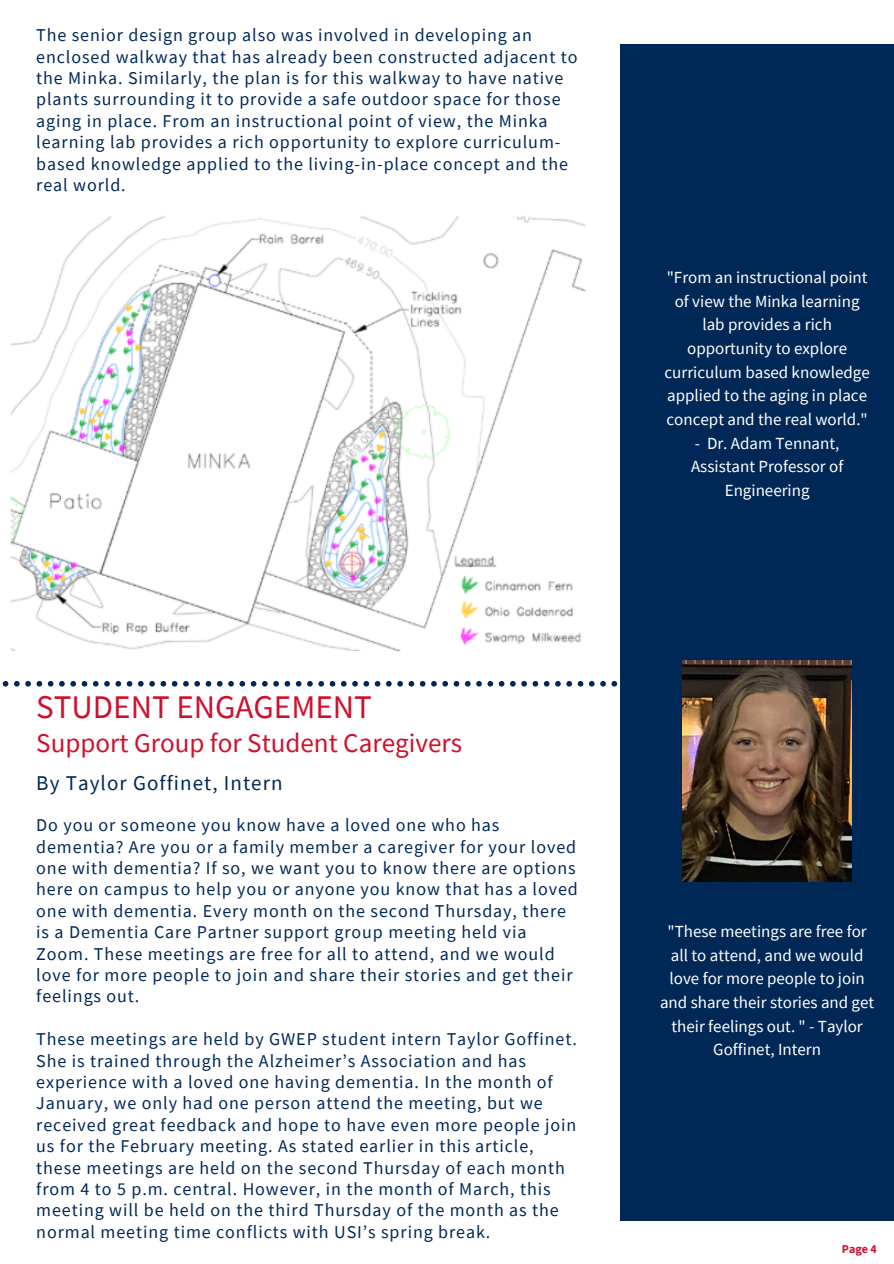
<style>
.page{position:relative;width:894px;height:1264px;background:#fff}
.page>*{position:absolute;margin:0;border:0;box-sizing:border-box;transform-origin:0 0}
.t1{font:33px "Source Sans Pro";color:#cf102d}
.t2{font:27px "Source Sans Pro";color:#cf102d}
.t3{font:21px "Source Sans Pro";letter-spacing:.05em;color:#002856}
.t4{font:18px/21.5px "Source Sans Pro";letter-spacing:.05em;color:#002856}
.t5{font:16.95px/23.7px "Source Sans Pro";color:#fff;text-align:center}
.t6{font:700 12px "Source Sans Pro";color:#cf102d}
</style>
<div class="page">
<div style="left:620px;top:44px;width:273px;height:1176px;background:#002856"></div>
<img style="left:4px;top:216px;width:612px;height:471px">
<svg style="left:2px;top:681px;width:616px;height:5px"></svg>
<img style="left:682px;top:660px;width:169px;height:221px">
<p class="t4" style="left:36px;top:24px;width:542px">The senior design group also was involved in developing an enclosed walkway that has already been constructed adjacent to the Minka. Similarly, the plan is for this walkway to have native plants surrounding it to provide a safe outdoor space for those aging in place. From an instructional point of view, the Minka learning lab provides a rich opportunity to explore curriculum&shy;based knowledge applied to the living-in-place concept and the real world.</p>
<p class="t1" style="left:36px;top:685px;width:337px">STUDENT ENGAGEMENT</p>
<p class="t2" style="left:36px;top:725px;width:427px">Support Group for Student Caregivers</p>
<p class="t3" style="left:36px;top:769px;width:248px">By Taylor Goffinet, Intern</p>
<p class="t4" style="left:36px;top:814px;width:543px">Do you or someone you know have a loved one who has dementia? Are you or a family member a caregiver for your loved one with dementia? If so, we want you to know there are options here on campus to help you or anyone you know that has a loved one with dementia. Every month on the second Thursday, there is a Dementia Care Partner support group meeting held via Zoom. These meetings are free for all to attend, and we would love for more people to join and share their stories and get their feelings out.</p>
<p class="t4" style="left:36px;top:1028px;width:542px">These meetings are held by GWEP student intern Taylor Goffinet.<br>She is trained through the Alzheimer’s Association and has experience with a loved one having dementia. In the month of January, we only had one person attend the meeting, but we received great feedback and hope to have even more people join us for the February meeting. As stated earlier in this article, these meetings are held on the second Thursday of each month from 4 to 5 p.m. central. However, in the month of March, this meeting will be held on the third Thursday of the month as the normal meeting time conflicts with USI’s spring break.</p>
<p class="t5" style="left:664px;top:265px;width:207px">"From an instructional point of view the Minka learning lab provides a rich opportunity to explore curriculum based knowledge applied to the aging in place concept and the real world."</p>
<p class="t5" style="left:690px;top:431px;width:154px">- Dr. Adam Tennant,<br>Assistant Professor of<br>Engineering</p>
<p class="t5" style="left:659px;top:919px;width:216px">"These meetings are free for all to attend, and we would love for more people to join and share their stories and get their feelings out. " - Taylor<br>Goffinet, Intern</p>
<p class="t6" style="left:841px;top:1241px;width:36px">Page 4</p>
</div>
